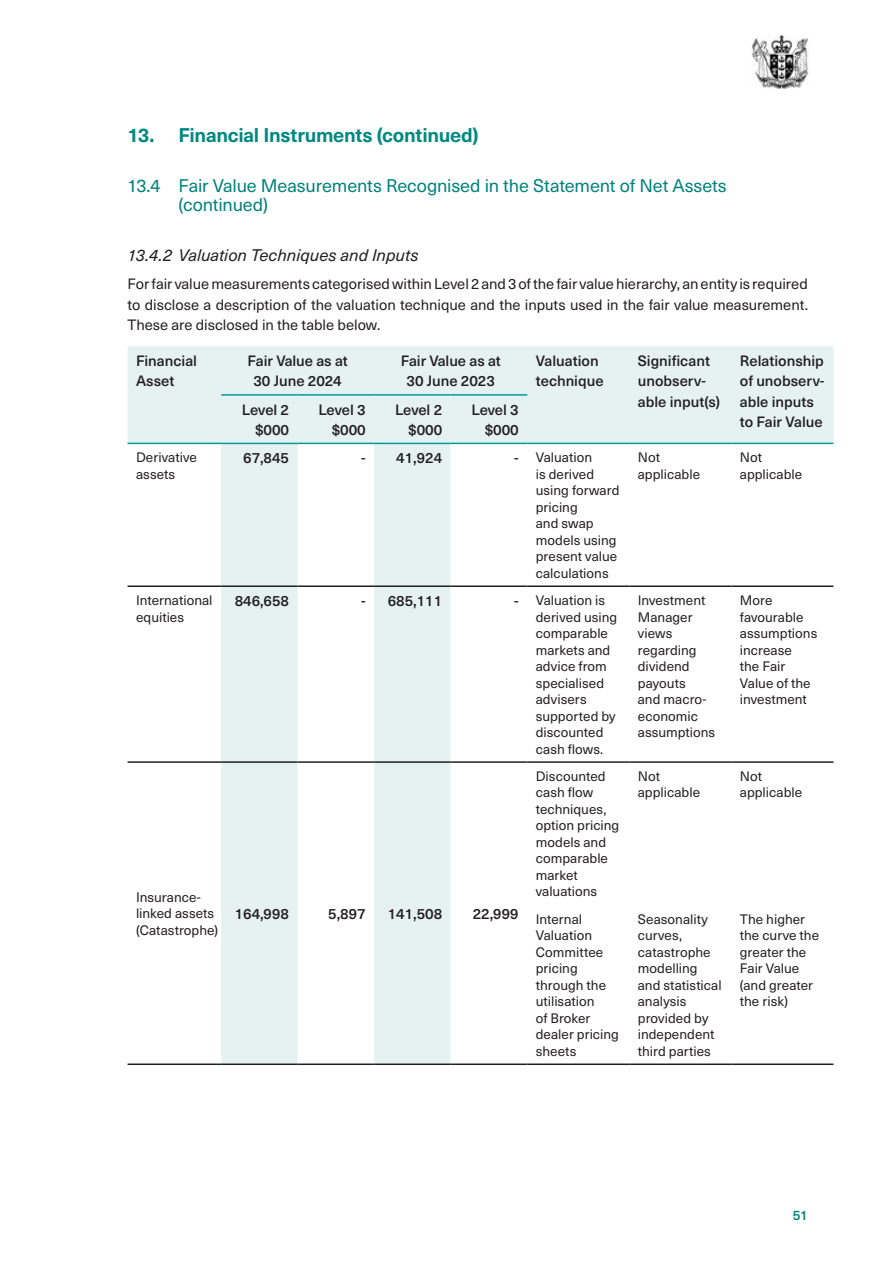
<style>
.page{position:relative;width:893px;height:1263px;background:#fff}
.page>*{position:absolute;margin:0;border:0;box-sizing:border-box;transform-origin:0 0}
.t1{font:700 19.5px "Neue Haas Unica W1 G";letter-spacing:-.015em;color:#008982}
.t2{font:18px/19.5px "Neue Haas Unica W1 G";letter-spacing:-.01em;color:#00827c}
.t3{font:italic 16.5px "Neue Haas Unica W1 G";color:#231f20}
.t4{font:500 14.7px/20.2px "Neue Haas Unica W1 G";letter-spacing:-.005em;color:#231f20}
.t5{font:14.7px/20.2px "Neue Haas Unica W1 G";color:#231f20;text-align:justify}
.t6{font:13.5px/16.5px "Neue Haas Unica W1 G";color:#231f20}
.t7{font:500 13.5px "Neue Haas Unica W1 G";color:#00827c}
.s1{font-weight:500;font-size:14.7px}
</style>
<div class="page">
<svg style="left:128px;top:346px;width:705px;height:717px"></svg>
<hr style="left:128px;top:585px;width:93px;height:2px;background:#231f20">
<hr style="left:221px;top:585px;width:77px;height:2px;background:#231f20">
<hr style="left:298px;top:585px;width:76px;height:2px;background:#231f20">
<hr style="left:374px;top:585px;width:77px;height:2px;background:#231f20">
<hr style="left:451px;top:585px;width:76px;height:2px;background:#231f20">
<hr style="left:527px;top:585px;width:102px;height:2px;background:#231f20">
<hr style="left:629px;top:585px;width:102px;height:2px;background:#231f20">
<hr style="left:731px;top:585px;width:102px;height:2px;background:#231f20">
<hr style="left:128px;top:761px;width:93px;height:2px;background:#231f20">
<hr style="left:221px;top:761px;width:77px;height:2px;background:#231f20">
<hr style="left:298px;top:761px;width:76px;height:2px;background:#231f20">
<hr style="left:374px;top:761px;width:77px;height:2px;background:#231f20">
<hr style="left:451px;top:761px;width:76px;height:2px;background:#231f20">
<hr style="left:527px;top:761px;width:102px;height:2px;background:#231f20">
<hr style="left:629px;top:761px;width:102px;height:2px;background:#231f20">
<hr style="left:731px;top:761px;width:102px;height:2px;background:#231f20">
<hr style="left:128px;top:1063px;width:93px;height:2px;background:#231f20">
<hr style="left:221px;top:1063px;width:77px;height:2px;background:#231f20">
<hr style="left:298px;top:1063px;width:76px;height:2px;background:#231f20">
<hr style="left:374px;top:1063px;width:77px;height:2px;background:#231f20">
<hr style="left:451px;top:1063px;width:76px;height:2px;background:#231f20">
<hr style="left:527px;top:1063px;width:102px;height:2px;background:#231f20">
<hr style="left:629px;top:1063px;width:102px;height:2px;background:#231f20">
<hr style="left:731px;top:1063px;width:102px;height:2px;background:#231f20">
<hr style="left:221px;top:443px;width:77px;height:1px;background:#009c94">
<hr style="left:298px;top:443px;width:76px;height:1px;background:#009c94">
<hr style="left:374px;top:443px;width:77px;height:1px;background:#009c94">
<hr style="left:451px;top:443px;width:76px;height:1px;background:#009c94">
<hr style="left:221px;top:394px;width:77px;height:2px;background:#009c94">
<hr style="left:298px;top:394px;width:76px;height:2px;background:#009c94">
<hr style="left:374px;top:394px;width:77px;height:2px;background:#009c94">
<hr style="left:451px;top:394px;width:76px;height:2px;background:#009c94">
<hr style="left:128px;top:443px;width:93px;height:1px;background:#009c94">
<hr style="left:527px;top:443px;width:102px;height:1px;background:#009c94">
<hr style="left:629px;top:443px;width:102px;height:1px;background:#009c94">
<hr style="left:731px;top:443px;width:102px;height:1px;background:#009c94">
<img style="left:752px;top:35px;width:57px;height:54px">
<h1 class="t1" style="left:128px;top:121px;width:352px">13. Financial Instruments (continued)</h1>
<h2 class="t2" style="left:179px;top:175px;width:550px;text-indent:-51px">13.4 Fair Value Measurements Recognised in the Statement of Net Assets (continued)</h2>
<p class="t3" style="left:128px;top:242px;width:292px">13.4.2 Valuation Techniques and Inputs</p>
<p class="t5" style="left:128px;top:273px;width:682px">For fair value measurements categorised within Level 2 and 3 of the fair value hierarchy, an entity is required to disclose a description of the valuation technique and the inputs used in the fair value measurement.<br>These are disclosed in the table below.</p>
<p class="t4" style="left:136px;top:350px;width:62px">Financial<br>Asset</p>
<p class="t4" style="left:248px;top:350px;width:102px;text-align:center">Fair Value as at<br>30 June 2024</p>
<p class="t4" style="left:401px;top:350px;width:102px;text-align:center">Fair Value as at<br>30 June 2023</p>
<p class="t4" style="left:536px;top:350px;width:69px">Valuation technique</p>
<p class="t4" style="left:638px;top:350px;width:84px">Significant unobserv&shy;able input(s)</p>
<p class="t4" style="left:740px;top:350px;width:86px">Relationship of unobserv&shy;able inputs to Fair Value</p>
<p class="t4" style="left:242px;top:398px;width:49px;text-align:right">Level 2 $000</p>
<p class="t4" style="left:318px;top:398px;width:49px;text-align:right">Level 3 $000</p>
<p class="t4" style="left:395px;top:398px;width:49px;text-align:right">Level 2 $000</p>
<p class="t4" style="left:472px;top:398px;width:49px;text-align:right">Level 3 $000</p>
<p class="t6" style="left:136px;top:448px;width:62px">Derivative assets</p>
<p class="t4" style="left:243px;top:447px;width:47px">67,845</p>
<p class="t4" style="left:361px;top:447px;width:83px">- 41,924</p>
<p class="t6" style="left:536px;top:448px;width:85px;text-indent:-22px"><span class="s1">-</span> Valuation<br>is derived using forward pricing<br>and swap models using present value calculations</p>
<p class="t6" style="left:638px;top:448px;width:64px">Not applicable</p>
<p class="t6" style="left:740px;top:448px;width:64px">Not applicable</p>
<p class="t6" style="left:136px;top:591px;width:78px">International equities</p>
<p class="t4" style="left:235px;top:590px;width:56px">846,658</p>
<p class="t4" style="left:361px;top:590px;width:83px">- 685,111</p>
<p class="t6" style="left:536px;top:591px;width:83px;text-indent:-22px"><span class="s1">-</span> Valuation is derived using comparable markets and advice from specialised advisers supported by discounted cash flows.</p>
<p class="t6" style="left:638px;top:591px;width:79px">Investment<br>Manager views regarding dividend payouts<br>and macro&shy;economic assumptions</p>
<p class="t6" style="left:740px;top:591px;width:79px">More favourable assumptions increase<br>the Fair<br>Value of the investment</p>
<p class="t6" style="left:136px;top:888px;width:84px">Insurance&shy;linked assets (Catastrophe)</p>
<p class="t4" style="left:235px;top:902px;width:56px">164,998</p>
<p class="t4" style="left:328px;top:902px;width:39px">5,897</p>
<p class="t4" style="left:388px;top:902px;width:56px">141,508</p>
<p class="t4" style="left:473px;top:902px;width:47px">22,999</p>
<p class="t6" style="left:536px;top:767px;width:85px">Discounted cash flow techniques, option pricing models and comparable market valuations</p>
<p class="t6" style="left:638px;top:767px;width:64px">Not applicable</p>
<p class="t6" style="left:740px;top:767px;width:64px">Not applicable</p>
<p class="t6" style="left:536px;top:910px;width:85px">Internal<br>Valuation<br>Committee pricing through the utilisation<br>of Broker dealer pricing sheets</p>
<p class="t6" style="left:638px;top:910px;width:85px">Seasonality curves, catastrophe modelling and statistical analysis provided by independent third parties</p>
<p class="t6" style="left:740px;top:910px;width:81px">The higher the curve the greater the<br>Fair Value (and greater the risk)</p>
<p class="t7" style="left:793px;top:1204px;width:17px">51</p>
</div>
